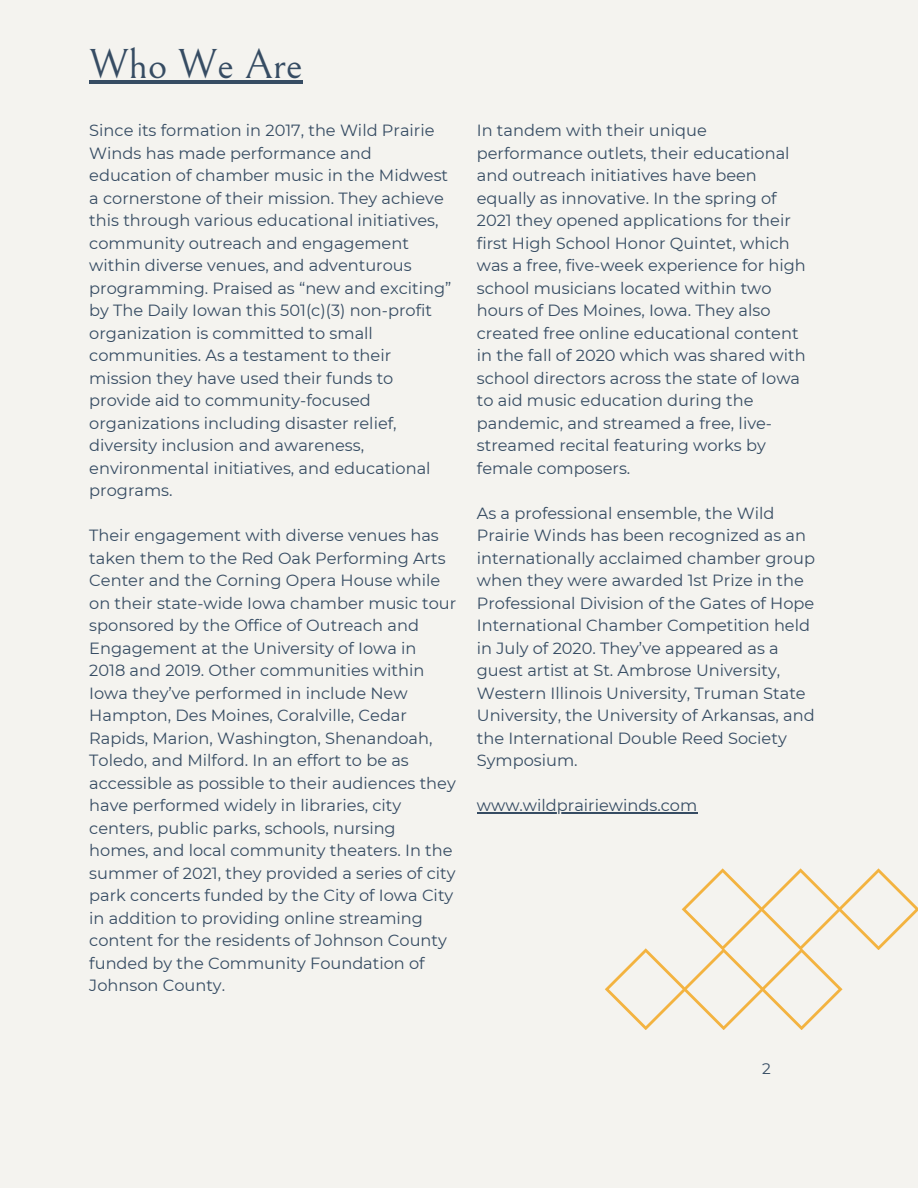
<style>
.page{position:relative;width:918px;height:1188px;background:#f4f3ef}
.page>*{position:absolute;margin:0;border:0;box-sizing:border-box;transform-origin:0 0}
.t1{font:41.25px "Bellefair";color:#364c63}
.t2{font:16.2px/22.5px "Montserrat";color:#364c63}
.t3{font:15.3px "Montserrat";color:#364c63}
</style>
<div class="page">
<hr style="left:89px;top:80px;width:214px;height:4px;background:#364c63">
<svg style="left:605px;top:868px;width:313px;height:162px"></svg>
<hr style="left:477px;top:813px;width:220px;height:1px;background:#364c63">
<p class="t1" style="left:89px;top:42px;width:215px">Who We Are</p>
<p class="t2" style="left:89px;top:119px;width:364px">Since its formation in 2017, the Wild Prairie Winds has made performance and education of chamber music in the Midwest a cornerstone of their mission. They achieve this through various educational initiatives, community outreach and engagement within diverse venues, and adventurous programming. Praised as “new and exciting” by The Daily Iowan this 501(c)(3) non-profit organization is committed to small communities. As a testament to their mission they have used their funds to provide aid to community-focused organizations including disaster relief, diversity inclusion and awareness, environmental initiatives, and educational programs.</p>
<p class="t2" style="left:89px;top:524px;width:369px">Their engagement with diverse venues has taken them to the Red Oak Performing Arts Center and the Corning Opera House while on their state-wide Iowa chamber music tour sponsored by the Office of Outreach and Engagement at the University of Iowa in 2018 and 2019. Other communities within Iowa they’ve performed in include New Hampton, Des Moines, Coralville, Cedar Rapids, Marion, Washington, Shenandoah, Toledo, and Milford. In an effort to be as accessible as possible to their audiences they have performed widely in libraries, city centers, public parks, schools, nursing homes, and local community theaters. In the summer of 2021, they provided a series of city park concerts funded by the City of Iowa City in addition to providing online streaming content for the residents of Johnson County funded by the Community Foundation of Johnson County.</p>
<p class="t2" style="left:477px;top:119px;width:330px">In tandem with their unique performance outlets, their educational and outreach initiatives have been equally as innovative. In the spring of 2021 they opened applications for their first High School Honor Quintet, which was a free, five-week experience for high school musicians located within two hours of Des Moines, Iowa. They also created free online educational content in the fall of 2020 which was shared with school directors across the state of Iowa to aid music education during the pandemic, and streamed a free, live&shy;streamed recital featuring works by female composers.</p>
<p class="t2" style="left:477px;top:502px;width:340px">As a professional ensemble, the Wild Prairie Winds has been recognized as an internationally acclaimed chamber group when they were awarded 1st Prize in the Professional Division of the Gates of Hope International Chamber Competition held in July of 2020. They’ve appeared as a guest artist at St. Ambrose University, Western Illinois University, Truman State University, the University of Arkansas, and the International Double Reed Society Symposium.</p>
<p class="t2" style="left:477px;top:794px;width:222px">www.wildprairiewinds.com</p>
<p class="t3" style="left:762px;top:1059px;width:10px">2</p>
</div>
